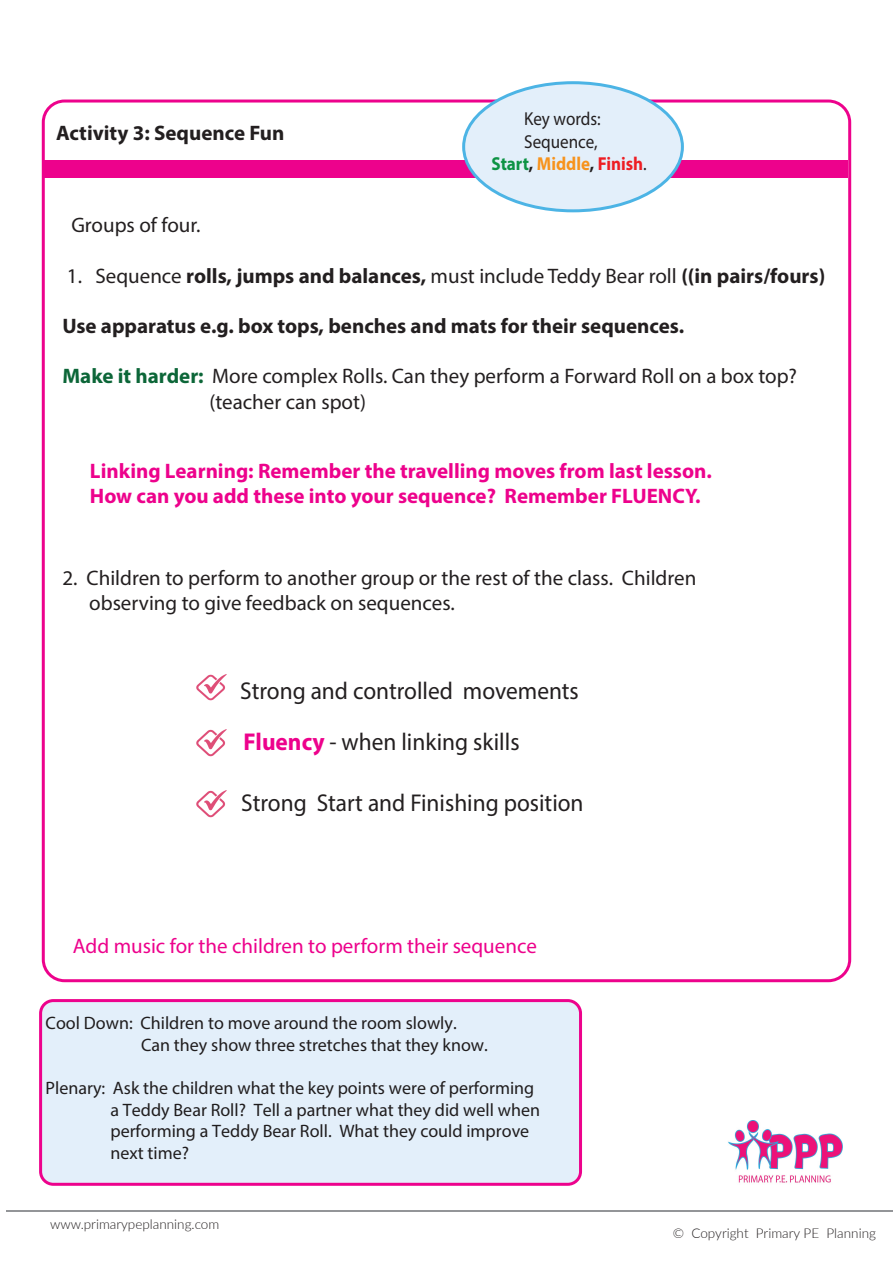
<style>
.page{position:relative;width:893px;height:1263px;background:#fff}
.page>*{position:absolute;margin:0;border:0;box-sizing:border-box;transform-origin:0 0}
.t1{font:24.45px/51.4px "Myriad Pro";color:#231f20;scale:.96 1}
.t2{font:21px/25.2px "Myriad Pro";color:#231f20}
.t3{font:700 21px "Myriad Pro";color:#231f20}
.t4{font:700 21px/25.2px "Myriad Pro";color:#ed028c}
.t5{font:21px "Myriad Pro";color:#ed028c}
.t6{font:700 18.75px "Myriad Pro";color:#f7931d;scale:.91 1}
.t7{font:18.75px "Myriad Pro";color:#231f20;scale:.91 1}
.t8{font:18px/21.6px "Myriad Pro";color:#201d1e}
.t9{font:300 13.5px "Lato";color:#231f20}
.s1{color:#0d9344}
.s2{color:#231f20}
.s3{color:#ee1d23}
.s4{font-weight:400;color:#231f20}
.s5{font-weight:400}
.s6{font-weight:700;color:#0c6638}
.s7{font-weight:700;color:#ed028c}
</style>
<div class="page">
<hr style="left:7px;top:1210px;width:886px;height:2px;background:#939598">
<div style="left:41px;top:1000px;width:539px;height:184px;background:#e3effa;border-radius:13px"></div>
<div style="left:39px;top:999px;width:543px;height:187px;border:3px solid #ed028c;border-radius:13px"></div>
<div style="left:43px;top:160px;width:805px;height:18px;background:#ed028c"></div>
<div style="left:464px;top:83px;width:218px;height:128px;background:#e3effa;border-radius:50%"></div>
<div style="left:462px;top:81px;width:222px;height:131px;border:3px solid #4cb4e5;border-radius:50%"></div>
<img style="left:728px;top:1120px;width:115px;height:63px">
<img style="left:196px;top:674px;width:31px;height:27px">
<img style="left:196px;top:729px;width:31px;height:28px">
<img style="left:196px;top:790px;width:31px;height:28px">
<p class="t3" style="left:56px;top:119px;width:230px">Activity 3: Sequence Fun</p>
<p class="t7" style="left:524px;top:107px;width:86px">Key words:</p>
<p class="t7" style="left:524px;top:130px;width:82px">Sequence,</p>
<p class="t6" style="left:492px;top:152px;width:172px"><span class="s1">Start</span><span class="s2">,</span> Middle<span class="s2">,</span> <span class="s3">Finish</span><span class="s4">.</span></p>
<p class="t2" style="left:71px;top:212px;width:131px">Groups of four.</p>
<p class="t3" style="left:67px;top:262px;width:760px"><span class="s5">1. Sequence</span> rolls, jumps and balances, <span class="s5">must include Teddy Bear roll</span> ((in pairs/fours)</p>
<p class="t3" style="left:62px;top:312px;width:623px">Use apparatus e.g. box tops, benches and mats for their sequences.</p>
<p class="t2" style="left:209px;top:363px;width:589px;text-indent:-147px"><span class="s6">Make it harder:</span> More complex Rolls. Can they perform a Forward Roll on a box top? (teacher can spot)</p>
<p class="t4" style="left:90px;top:458px;width:623px">Linking Learning: Remember the travelling moves from last lesson.<br>How can you add these into your sequence? Remember FLUENCY.</p>
<p class="t2" style="left:89px;top:565px;width:609px;text-indent:-27px">2. Children to perform to another group or the rest of the class. Children observing to give feedback on sequences.</p>
<h1 class="t1" style="left:240px;top:665px;width:354px">Strong and controlled movements<br><span class="s7">Fluency</span> - when linking skills</h1>
<h1 class="t1" style="left:241px;top:777px;width:358px">Strong Start and Finishing position</h1>
<p class="t5" style="left:73px;top:933px;width:465px">Add music for the children to perform their sequence</p>
<p class="t8" style="left:141px;top:1012px;width:348px;text-indent:-95px">Cool Down: Children to move around the room slowly.<br>Can they show three stretches that they know.</p>
<p class="t8" style="left:110px;top:1077px;width:431px;text-indent:-65px">Plenary: Ask the children what the key points were of performing a Teddy Bear Roll? Tell a partner what they did well when performing a Teddy Bear Roll. What they could improve next time?</p>
<p class="t9" style="left:50px;top:1215px;width:171px">www.primarypeplanning.com</p>
<p class="t9" style="left:673px;top:1224px;width:205px">© Copyright Primary PE Planning</p>
</div>
